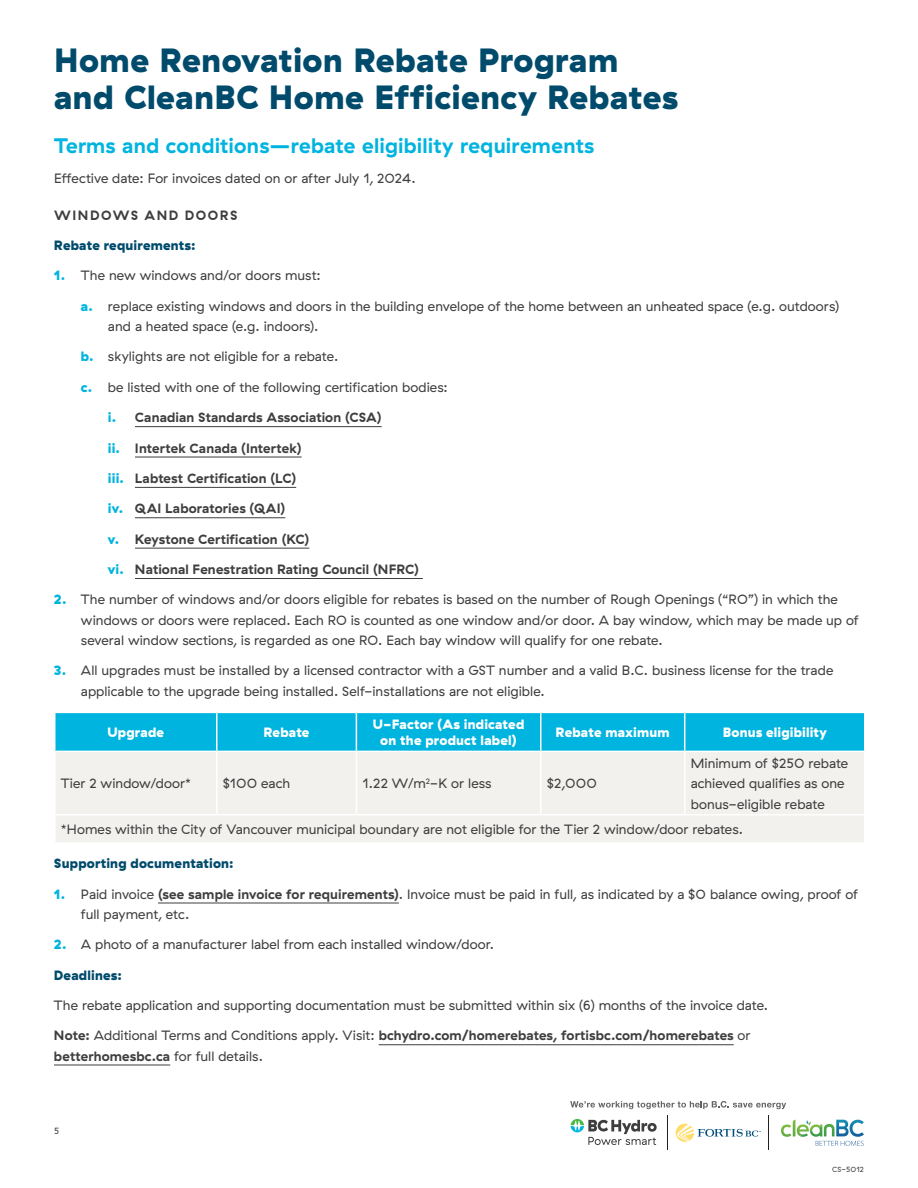
<style>
.page{position:relative;width:918px;height:1188px;background:#fff}
.page>*{position:absolute;margin:0;border:0;box-sizing:border-box;transform-origin:0 0}
.t1{font:900 33.6px/36.9px "GT Haptik";letter-spacing:.01em;color:#004b6c}
.t2{font:700 21px "GT Haptik";letter-spacing:.01em;color:#00b4e0}
.t3{font:13.5px/20.2px "GT Haptik";letter-spacing:.005em;color:#3e3e3f}
.t4{font:700 13.5px/20.2px "GT Haptik";letter-spacing:.01em;color:#3e3e3f}
.t5{font:900 13.5px/16.2px "GT Haptik";letter-spacing:.01em;color:#fff;text-align:center}
.t6{font:900 13.5px "GT Haptik";letter-spacing:.01em;color:#004b6c}
.t7{font:700 13.5px "GT Haptik";letter-spacing:.115em;color:#3e3e3f}
.t8{font:9px "GT Haptik";color:#3e3e3f}
.t9{font:7.5px "GT Haptik";letter-spacing:.02em;color:#3e3e3f}
.s1{font-weight:900;color:#00b4e0}
.s2{font-weight:700}
.s3{font-weight:400}
</style>
<div class="page">
<svg style="left:570px;top:1101px;width:216px;height:8px"></svg>
<svg style="left:676px;top:1124px;width:85px;height:18px"></svg>
<hr style="left:668px;top:1116px;width:1px;height:34px;background:#231f20">
<hr style="left:768px;top:1116px;width:1px;height:34px;background:#231f20">
<svg style="left:571px;top:1119px;width:86px;height:26px"></svg>
<svg style="left:781px;top:1120px;width:83px;height:26px"></svg>
<hr style="left:135px;top:426px;width:247px;height:1px;background:#3e3e3f">
<hr style="left:135px;top:457px;width:167px;height:1px;background:#3e3e3f">
<hr style="left:135px;top:487px;width:161px;height:1px;background:#3e3e3f">
<hr style="left:135px;top:517px;width:150px;height:1px;background:#3e3e3f">
<hr style="left:135px;top:548px;width:174px;height:1px;background:#3e3e3f">
<hr style="left:135px;top:578px;width:288px;height:1px;background:#3e3e3f">
<hr style="left:158px;top:903px;width:241px;height:1px;background:#3e3e3f">
<hr style="left:379px;top:1044px;width:355px;height:1px;background:#3e3e3f">
<hr style="left:54px;top:1065px;width:116px;height:1px;background:#3e3e3f">
<div style="left:56px;top:713px;width:808px;height:38px;background:#00b4e0"></div>
<div style="left:56px;top:752px;width:808px;height:90px;background:#f3f1ee"></div>
<hr style="left:216px;top:713px;width:2px;height:38px;background:#fff">
<hr style="left:356px;top:713px;width:1px;height:38px;background:#fff">
<hr style="left:540px;top:713px;width:2px;height:38px;background:#fff">
<hr style="left:684px;top:713px;width:1px;height:38px;background:#fff">
<hr style="left:216px;top:752px;width:2px;height:62px;background:#fff">
<hr style="left:356px;top:752px;width:1px;height:62px;background:#fff">
<hr style="left:540px;top:752px;width:2px;height:62px;background:#fff">
<hr style="left:684px;top:752px;width:1px;height:62px;background:#fff">
<hr style="left:54px;top:814px;width:163px;height:1px;background:#fff">
<hr style="left:217px;top:814px;width:139px;height:1px;background:#fff">
<hr style="left:356px;top:814px;width:185px;height:1px;background:#fff">
<hr style="left:541px;top:814px;width:144px;height:1px;background:#fff">
<hr style="left:685px;top:814px;width:181px;height:1px;background:#fff">
<h1 class="t1" style="left:54px;top:42px;width:626px">Home Renovation Rebate Program and CleanBC Home Efficiency Rebates</h1>
<h2 class="t2" style="left:54px;top:132px;width:542px">Terms and conditions—rebate eligibility requirements</h2>
<p class="t3" style="left:54px;top:169px;width:363px">Effective date: For invoices dated on or after July 1, 2024.</p>
<p class="t7" style="left:54px;top:207px;width:185px">WINDOWS AND DOORS</p>
<p class="t6" style="left:54px;top:237px;width:143px">Rebate requirements:</p>
<p class="t3" style="left:54px;top:266px;width:268px"><span class="s1">1.</span> The new windows and/or doors must:</p>
<p class="t3" style="left:108px;top:296px;width:733px;text-indent:-27px"><span class="s1">a.</span> replace existing windows and doors in the building envelope of the home between an unheated space (e.g. outdoors) and a heated space (e.g. indoors).</p>
<p class="t3" style="left:81px;top:347px;width:259px"><span class="s1">b.</span> skylights are not eligible for a rebate.</p>
<p class="t3" style="left:81px;top:377px;width:368px"><span class="s1">c.</span> be listed with one of the following certification bodies:</p>
<p class="t4" style="left:108px;top:407px;width:275px"><span class="s1">i.</span> Canadian Standards Association (CSA)</p>
<p class="t4" style="left:108px;top:438px;width:195px"><span class="s1">ii.</span> Intertek Canada (Intertek)</p>
<p class="t4" style="left:108px;top:468px;width:190px"><span class="s1">iii.</span> Labtest Certification (LC)</p>
<p class="t4" style="left:108px;top:499px;width:179px"><span class="s1">iv.</span> QAI Laboratories (QAI)</p>
<p class="t4" style="left:108px;top:529px;width:203px"><span class="s1">v.</span> Keystone Certification (KC)</p>
<p class="t4" style="left:108px;top:559px;width:313px"><span class="s1">vi.</span> National Fenestration Rating Council (NFRC)</p>
<p class="t3" style="left:81px;top:590px;width:779px;text-indent:-27px"><span class="s1">2.</span> The number of windows and/or doors eligible for rebates is based on the number of Rough Openings (“RO”) in which the windows or doors were replaced. Each RO is counted as one window and/or door. A bay window, which may be made up of several window sections, is regarded as one RO. Each bay window will qualify for one rebate.</p>
<p class="t3" style="left:81px;top:661px;width:754px;text-indent:-27px"><span class="s1">3.</span> All upgrades must be installed by a licensed contractor with a GST number and a valid B.C. business license for the trade applicable to the upgrade being installed. Self-installations are not eligible.</p>
<p class="t5" style="left:107px;top:725px;width:58px">Upgrade</p>
<p class="t5" style="left:264px;top:725px;width:47px">Rebate</p>
<p class="t5" style="left:373px;top:717px;width:153px">U-Factor (As indicated on the product label)</p>
<p class="t5" style="left:556px;top:725px;width:116px">Rebate maximum</p>
<p class="t5" style="left:723px;top:725px;width:106px">Bonus eligibility</p>
<p class="t3" style="left:61px;top:774px;width:132px">Tier 2 window/door*</p>
<p class="t3" style="left:223px;top:774px;width:69px">$100 each</p>
<p class="t3" style="left:362px;top:774px;width:131px">1.22 W/m<sup>2</sup>-K or less</p>
<p class="t3" style="left:547px;top:774px;width:52px">$2,000</p>
<p class="t3" style="left:691px;top:754px;width:159px">Minimum of $250 rebate achieved qualifies as one bonus-eligible rebate</p>
<p class="t3" style="left:61px;top:820px;width:684px">*Homes within the City of Vancouver municipal boundary are not eligible for the Tier 2 window/door rebates.</p>
<p class="t6" style="left:54px;top:855px;width:181px">Supporting documentation:</p>
<p class="t3" style="left:81px;top:884px;width:779px;text-indent:-27px"><span class="s1">1.</span> Paid invoice <span class="s2">(see sample invoice for requirements)</span>. Invoice must be paid in full, as indicated by a $0 balance owing, proof of full payment, etc.</p>
<p class="t3" style="left:54px;top:934px;width:442px"><span class="s1">2.</span> A photo of a manufacturer label from each installed window/door.</p>
<p class="t6" style="left:54px;top:966px;width:69px">Deadlines:</p>
<p class="t3" style="left:54px;top:995px;width:716px">The rebate application and supporting documentation must be submitted within six (6) months of the invoice date.</p>
<p class="t4" style="left:54px;top:1026px;width:698px">Note: <span class="s3">Additional Terms and Conditions apply. Visit:</span> bchydro.com/homerebates, fortisbc.com/homerebates <span class="s3">or </span>betterhomesbc.ca <span class="s3">for full details.</span></p>
<p class="t8" style="left:54px;top:1126px;width:6px">5</p>
<p class="t9" style="left:832px;top:1165px;width:33px">CS-5012</p>
</div>
